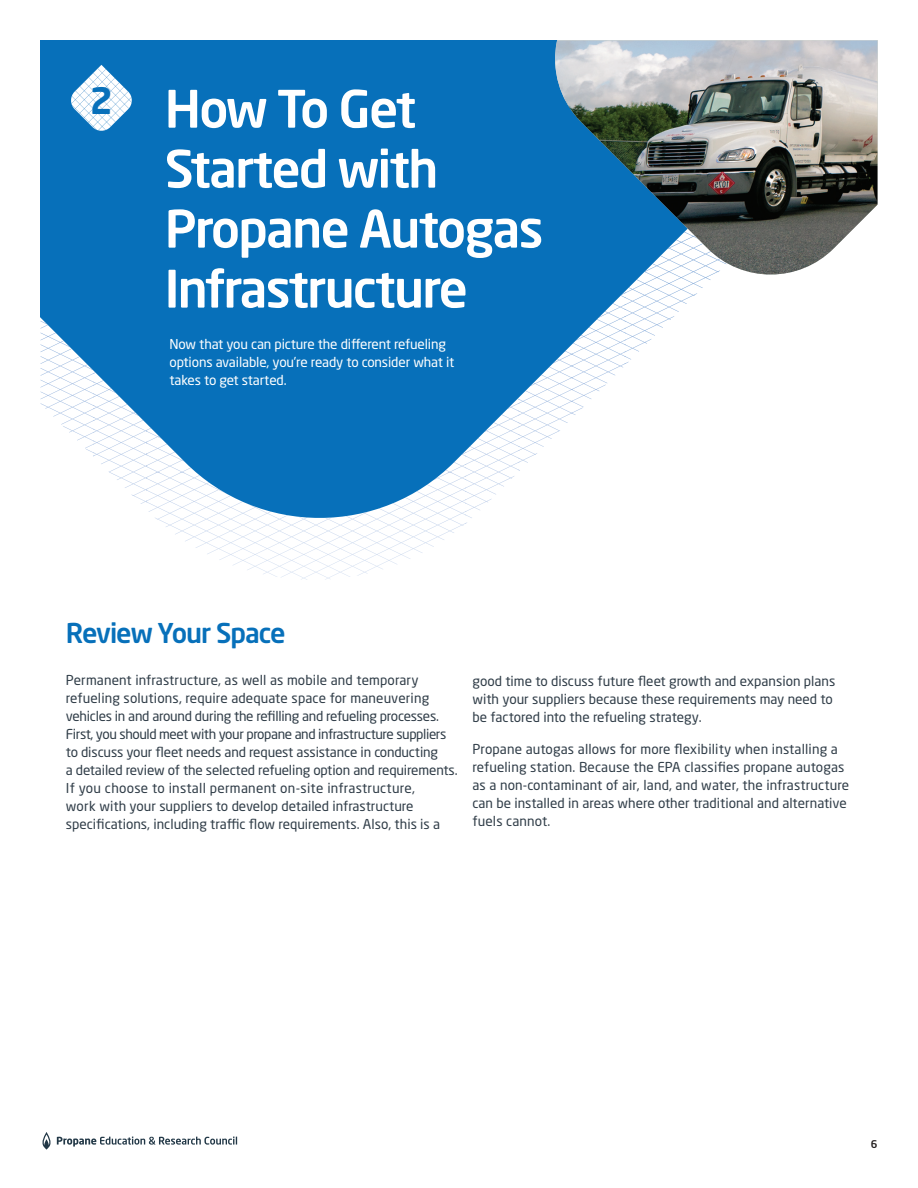
<style>
.page{position:relative;width:918px;height:1188px;background:#fff}
.page>*{position:absolute;margin:0;border:0;box-sizing:border-box;transform-origin:0 0}
.t1{font:500 51px/60px "Neo Sans W1 G";letter-spacing:-.035em;color:#fff}
.t2{font:700 36px "Neo Sans W1 G";color:#0770ba}
.t3{font:500 27px "Neo Sans W1 G";letter-spacing:-.04em;color:#0770ba}
.t4{font:13.5px/18px "Neo Sans W1 G";color:#303d48}
.t5{font:13.5px/18px "Neo Sans W1 G";letter-spacing:-.01em;color:#fff}
.t6{font:500 10.5px "Neo Sans W1 G";color:#231f20}
</style>
<div class="page">
<img style="left:175px;top:528px;width:274px;height:26px">
<svg style="left:40px;top:40px;width:663px;height:488px;fill:#0770ba"></svg>
<svg style="left:70px;top:65px;width:63px;height:67px"></svg>
<img style="left:71px;top:65px;width:61px;height:65px">
<svg style="left:546px;top:40px;width:165px;height:243px;background:#2f87c5"></svg>
<img style="left:554px;top:40px;width:324px;height:236px">
<svg style="left:42px;top:1132px;width:195px;height:18px"></svg>
<h2 class="t2" style="left:90px;top:77px;width:25px">2</h2>
<h1 class="t1" style="left:165px;top:78px;width:380px">How To Get<br>Started with<br>Propane Autogas<br>Infrastructure</h1>
<p class="t5" style="left:170px;top:335px;width:286px">Now that you can picture the different refueling options available, you’re ready to consider what it takes to get started.</p>
<h3 class="t3" style="left:66px;top:616px;width:221px">Review Your Space</h3>
<p class="t4" style="left:66px;top:671px;width:393px">Permanent infrastructure, as well as mobile and temporary refueling solutions, require adequate space for maneuvering vehicles in and around during the refilling and refueling processes.<br>First, you should meet with your propane and infrastructure suppliers to discuss your fleet needs and request assistance in conducting<br>a detailed review of the selected refueling option and requirements.<br>If you choose to install permanent on-site infrastructure,<br>work with your suppliers to develop detailed infrastructure specifications, including traffic flow requirements. Also, this is a</p>
<p class="t4" style="left:472px;top:672px;width:364px">good time to discuss future fleet growth and expansion plans with your suppliers because these requirements may need to be factored into the refueling strategy.</p>
<p class="t4" style="left:472px;top:740px;width:378px">Propane autogas allows for more flexibility when installing a refueling station. Because the EPA classifies propane autogas as a non-contaminant of air, land, and water, the infrastructure can be installed in areas where other traditional and alternative fuels cannot.</p>
<p class="t6" style="left:871px;top:1137px;width:8px">6</p>
</div>
